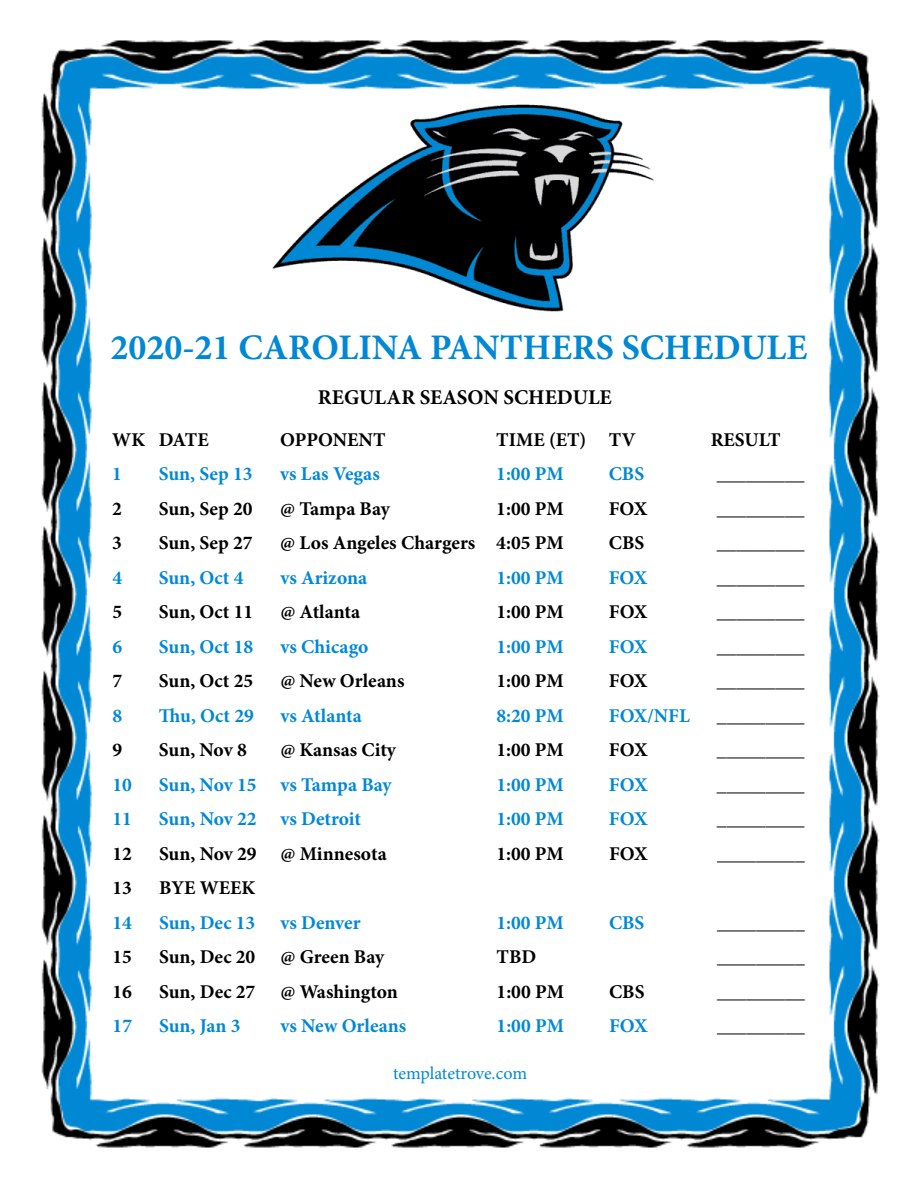
<style>
.page{position:relative;width:918px;height:1188px;background:#fff}
.page>*{position:absolute;margin:0;border:0;box-sizing:border-box;transform-origin:0 0}
.t1{font:700 36px "Minion Pro";color:#0088d4}
.t2{font:700 21px "Minion Pro";color:#000}
.t3{font:700 19.5px "Minion Pro";color:#000}
.t4{font:700 19.5px "Minion Pro";color:#0088d4}
.t5{font:18px "Minion Pro";letter-spacing:-.005em;color:#0088d4}
</style>
<div class="page">
<img style="left:41px;top:40px;width:839px;height:1108px">
<img style="left:255px;top:99px;width:408px;height:219px">
<h1 class="t1" style="left:110px;top:323px;width:699px">2020-21 CAROLINA PANTHERS SCHEDULE</h1>
<p class="t2" style="left:318px;top:382px;width:295px">REGULAR SEASON SCHEDULE</p>
<p class="t3" style="left:112px;top:426px;width:98px">WK DATE</p>
<p class="t3" style="left:280px;top:426px;width:107px">OPPONENT</p>
<p class="t3" style="left:496px;top:426px;width:141px">TIME (ET) TV</p>
<p class="t3" style="left:711px;top:426px;width:71px">RESULT</p>
<p class="t4" style="left:112px;top:460px;width:11px">1</p>
<p class="t4" style="left:159px;top:460px;width:95px">Sun, Sep 13</p>
<p class="t4" style="left:280px;top:460px;width:101px">vs Las Vegas</p>
<p class="t4" style="left:496px;top:460px;width:69px">1:00 PM</p>
<p class="t4" style="left:609px;top:460px;width:37px">CBS</p>
<p class="t3" style="left:717px;top:460px;width:89px">_________</p>
<p class="t3" style="left:112px;top:495px;width:11px">2</p>
<p class="t3" style="left:159px;top:495px;width:95px">Sun, Sep 20</p>
<p class="t3" style="left:280px;top:495px;width:111px">@ Tampa Bay</p>
<p class="t3" style="left:496px;top:495px;width:69px">1:00 PM</p>
<p class="t3" style="left:609px;top:495px;width:40px">FOX</p>
<p class="t3" style="left:717px;top:495px;width:89px">_________</p>
<p class="t3" style="left:112px;top:529px;width:11px">3</p>
<p class="t3" style="left:159px;top:529px;width:95px">Sun, Sep 27</p>
<p class="t3" style="left:280px;top:529px;width:285px">@ Los Angeles Chargers 4:05 PM</p>
<p class="t3" style="left:609px;top:529px;width:37px">CBS</p>
<p class="t3" style="left:717px;top:529px;width:89px">_________</p>
<p class="t4" style="left:112px;top:564px;width:11px">4</p>
<p class="t4" style="left:159px;top:564px;width:86px">Sun, Oct 4</p>
<p class="t4" style="left:280px;top:564px;width:89px">vs Arizona</p>
<p class="t4" style="left:496px;top:564px;width:69px">1:00 PM</p>
<p class="t4" style="left:609px;top:564px;width:40px">FOX</p>
<p class="t3" style="left:717px;top:564px;width:89px">_________</p>
<p class="t3" style="left:112px;top:598px;width:11px">5</p>
<p class="t3" style="left:159px;top:598px;width:96px">Sun, Oct 11</p>
<p class="t3" style="left:280px;top:598px;width:81px">@ Atlanta</p>
<p class="t3" style="left:496px;top:598px;width:69px">1:00 PM</p>
<p class="t3" style="left:609px;top:598px;width:40px">FOX</p>
<p class="t3" style="left:717px;top:598px;width:89px">_________</p>
<p class="t4" style="left:112px;top:633px;width:11px">6</p>
<p class="t4" style="left:159px;top:633px;width:96px">Sun, Oct 18</p>
<p class="t4" style="left:280px;top:633px;width:90px">vs Chicago</p>
<p class="t4" style="left:496px;top:633px;width:69px">1:00 PM</p>
<p class="t4" style="left:609px;top:633px;width:40px">FOX</p>
<p class="t3" style="left:717px;top:633px;width:89px">_________</p>
<p class="t3" style="left:112px;top:667px;width:11px">7</p>
<p class="t3" style="left:159px;top:667px;width:96px">Sun, Oct 25</p>
<p class="t3" style="left:280px;top:667px;width:126px">@ New Orleans</p>
<p class="t3" style="left:496px;top:667px;width:69px">1:00 PM</p>
<p class="t3" style="left:609px;top:667px;width:40px">FOX</p>
<p class="t3" style="left:717px;top:667px;width:89px">_________</p>
<p class="t4" style="left:112px;top:702px;width:11px">8</p>
<p class="t4" style="left:159px;top:702px;width:97px">Thu, Oct 29</p>
<p class="t4" style="left:280px;top:702px;width:83px">vs Atlanta</p>
<p class="t4" style="left:496px;top:702px;width:69px">8:20 PM</p>
<p class="t4" style="left:609px;top:702px;width:82px">FOX/NFL</p>
<p class="t3" style="left:717px;top:702px;width:89px">_________</p>
<p class="t3" style="left:112px;top:736px;width:11px">9</p>
<p class="t3" style="left:159px;top:736px;width:89px">Sun, Nov 8</p>
<p class="t3" style="left:280px;top:736px;width:117px">@ Kansas City</p>
<p class="t3" style="left:496px;top:736px;width:69px">1:00 PM</p>
<p class="t3" style="left:609px;top:736px;width:40px">FOX</p>
<p class="t3" style="left:717px;top:736px;width:89px">_________</p>
<p class="t4" style="left:112px;top:771px;width:21px">10</p>
<p class="t4" style="left:159px;top:771px;width:234px">Sun, Nov 15 vs Tampa Bay</p>
<p class="t4" style="left:496px;top:771px;width:69px">1:00 PM</p>
<p class="t4" style="left:609px;top:771px;width:40px">FOX</p>
<p class="t3" style="left:717px;top:771px;width:89px">_________</p>
<p class="t4" style="left:112px;top:805px;width:21px">11</p>
<p class="t4" style="left:159px;top:805px;width:204px">Sun, Nov 22 vs Detroit</p>
<p class="t4" style="left:496px;top:805px;width:69px">1:00 PM</p>
<p class="t4" style="left:609px;top:805px;width:40px">FOX</p>
<p class="t3" style="left:717px;top:805px;width:89px">_________</p>
<p class="t3" style="left:112px;top:840px;width:21px">12</p>
<p class="t3" style="left:159px;top:840px;width:229px">Sun, Nov 29 @ Minnesota</p>
<p class="t3" style="left:497px;top:840px;width:69px">1:00 PM</p>
<p class="t3" style="left:609px;top:840px;width:40px">FOX</p>
<p class="t3" style="left:717px;top:840px;width:89px">_________</p>
<p class="t3" style="left:113px;top:874px;width:21px">13</p>
<p class="t3" style="left:159px;top:874px;width:98px">BYE WEEK</p>
<p class="t4" style="left:113px;top:909px;width:21px">14</p>
<p class="t4" style="left:159px;top:909px;width:98px">Sun, Dec 13</p>
<p class="t4" style="left:281px;top:909px;width:82px">vs Denver</p>
<p class="t4" style="left:497px;top:909px;width:69px">1:00 PM</p>
<p class="t4" style="left:609px;top:909px;width:37px">CBS</p>
<p class="t3" style="left:717px;top:909px;width:89px">_________</p>
<p class="t3" style="left:113px;top:943px;width:21px">15</p>
<p class="t3" style="left:159px;top:943px;width:98px">Sun, Dec 20</p>
<p class="t3" style="left:281px;top:943px;width:105px">@ Green Bay</p>
<p class="t3" style="left:497px;top:943px;width:41px">TBD</p>
<p class="t3" style="left:717px;top:943px;width:89px">_________</p>
<p class="t3" style="left:113px;top:978px;width:21px">16</p>
<p class="t3" style="left:159px;top:978px;width:98px">Sun, Dec 27</p>
<p class="t3" style="left:281px;top:978px;width:119px">@ Washington</p>
<p class="t3" style="left:497px;top:978px;width:69px">1:00 PM</p>
<p class="t3" style="left:609px;top:978px;width:37px">CBS</p>
<p class="t3" style="left:717px;top:978px;width:89px">_________</p>
<p class="t4" style="left:113px;top:1012px;width:21px">17</p>
<p class="t4" style="left:159px;top:1012px;width:83px">Sun, Jan 3</p>
<p class="t4" style="left:281px;top:1012px;width:127px">vs New Orleans</p>
<p class="t4" style="left:497px;top:1012px;width:69px">1:00 PM</p>
<p class="t4" style="left:609px;top:1012px;width:40px">FOX</p>
<p class="t3" style="left:717px;top:1012px;width:89px">_________</p>
<p class="t5" style="left:393px;top:1061px;width:136px">templatetrove.com</p>
</div>
